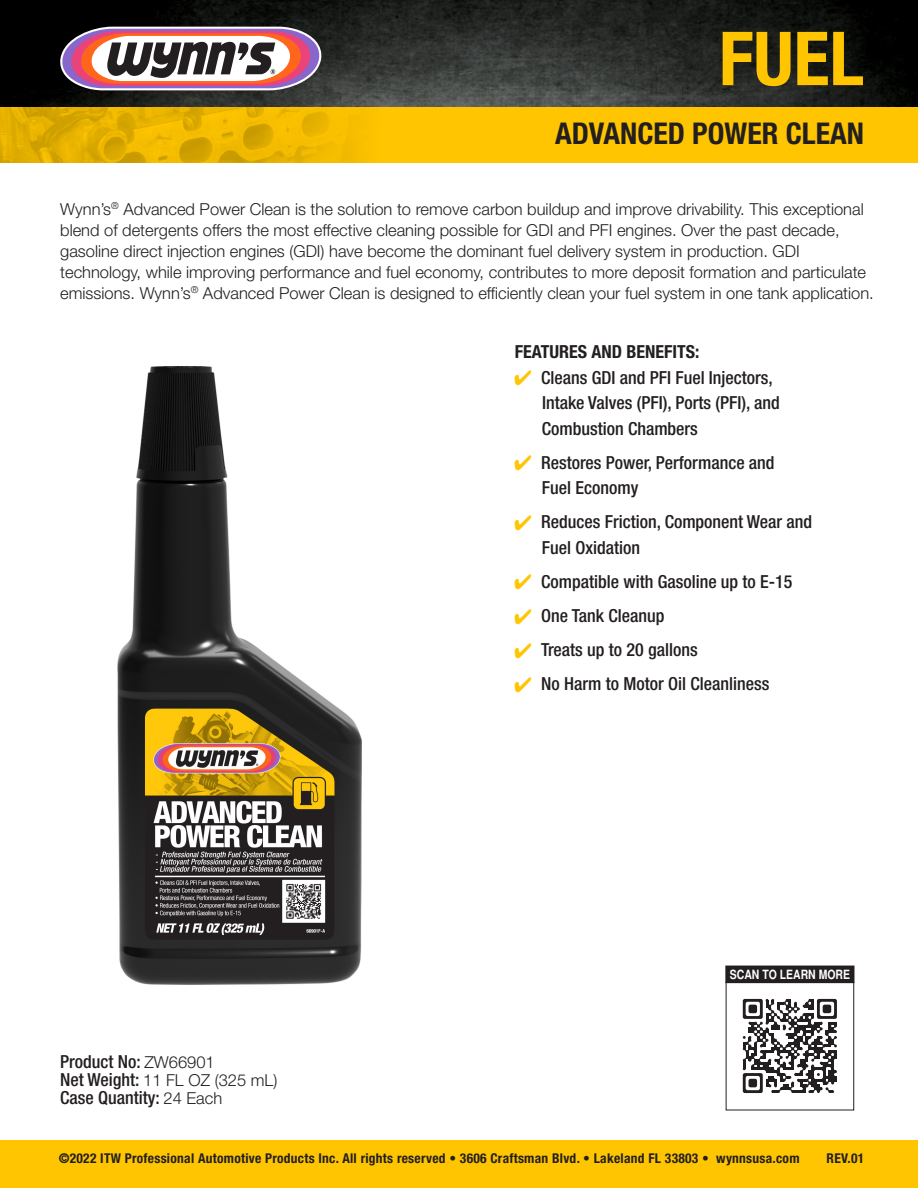
<style>
.page{position:relative;width:918px;height:1188px;background:#fff}
.page>*{position:absolute;margin:0;border:0;box-sizing:border-box;transform-origin:0 0}
.t1{font:700 condensed 74.55px "Helvetica Neue LT Std";color:#ffc500}
.t2{font:700 condensed 30px "Helvetica Neue LT Std";color:#231f20}
.t3{font:500 condensed 18px/25.5px "Helvetica Neue LT Std";color:#231f20}
.t4{font:700 condensed 18px "Helvetica Neue LT Std";color:#231f20}
.t5{font:300 16.5px/21px "Helvetica Neue LT Std";color:#231f20}
.t6{font:700 condensed 13.5px "Helvetica Neue LT Std";letter-spacing:.02em;color:#231f20}
.t7{font:700 condensed 12.75px "Helvetica";color:#fff}
.s1{color:#ffc500}
.s2{font-weight:300;font-stretch:normal;font-size:16.5px}
.s3{font-weight:500;font-stretch:condensed;font-size:18px}
</style>
<div class="page">
<div style="left:0;top:1140px;width:918px;height:48px;background:#ffc500"></div>
<img style="left:0;top:0;width:918px;height:108px">
<div style="left:0;top:108px;width:918px;height:55px;background:#ffc500"></div>
<img style="left:0;top:108px;width:358px;height:55px">
<svg style="left:59px;top:27px;width:263px;height:63px"></svg>
<svg style="left:743px;top:999px;width:94px;height:94px"></svg>
<div style="left:726px;top:966px;width:128px;height:16px;background:#231f20"></div>
<div style="left:725px;top:966px;width:129px;height:17px;border:2px solid #231f20"></div>
<img style="left:117px;top:366px;width:245px;height:619px">
<div style="left:322px;top:821px;width:11px;height:12px;background:#231f20"></div>
<h1 class="t1" style="left:719px;top:14px;width:147px">FUEL</h1>
<p class="t2" style="left:555px;top:116px;width:310px">ADVANCED POWER CLEAN</p>
<p class="t5" style="left:60px;top:198px;width:815px">Wynn’s<sup>®</sup> Advanced Power Clean is the solution to remove carbon buildup and improve drivability. This exceptional blend of detergents offers the most effective cleaning possible for GDI and PFI engines. Over the past decade, gasoline direct injection engines (GDI) have become the dominant fuel delivery system in production. GDI technology, while improving performance and fuel economy, contributes to more deposit formation and particulate emissions. Wynn’s<sup>®</sup> Advanced Power Clean is designed to efficiently clean your fuel system in one tank application.</p>
<p class="t4" style="left:515px;top:341px;width:186px">FEATURES AND BENEFITS:</p>
<p class="t3" style="left:542px;top:364px;width:240px;text-indent:-28px"><span class="s1">✔</span> Cleans GDI and PFI Fuel Injectors,<br>Intake Valves (PFI), Ports (PFI), and<br>Combustion Chambers</p>
<p class="t3" style="left:542px;top:449px;width:234px;text-indent:-28px"><span class="s1">✔</span> Restores Power, Performance and<br>Fuel Economy</p>
<p class="t3" style="left:542px;top:509px;width:272px;text-indent:-28px"><span class="s1">✔</span> Reduces Friction, Component Wear and<br>Fuel Oxidation</p>
<p class="t3" style="left:514px;top:569px;width:280px"><span class="s1">✔</span> Compatible with Gasoline up to E-15</p>
<p class="t3" style="left:514px;top:603px;width:152px"><span class="s1">✔</span> One Tank Cleanup</p>
<p class="t3" style="left:514px;top:637px;width:185px"><span class="s1">✔</span> Treats up to 20 gallons</p>
<p class="t3" style="left:514px;top:671px;width:257px"><span class="s1">✔</span> No Harm to Motor Oil Cleanliness</p>
<p class="t3" style="left:60px;top:1049px;width:156px">Product No: <span class="s2">ZW66901</span></p>
<p class="t5" style="left:60px;top:1070px;width:219px"><span class="s3">Net Weight:</span> 11 FL OZ (325 mL)</p>
<p class="t3" style="left:60px;top:1085px;width:164px">Case Quantity: <span class="s2">24 Each</span></p>
<p class="t7" style="left:730px;top:967px;width:122px">SCAN TO LEARN MORE</p>
<p class="t6" style="left:59px;top:1150px;width:742px">©2022 ITW Professional Automotive Products Inc. All rights reserved • 3606 Craftsman Blvd. • Lakeland FL 33803 • wynnsusa.com</p>
<p class="t6" style="left:827px;top:1150px;width:39px">REV.01</p>
</div>
